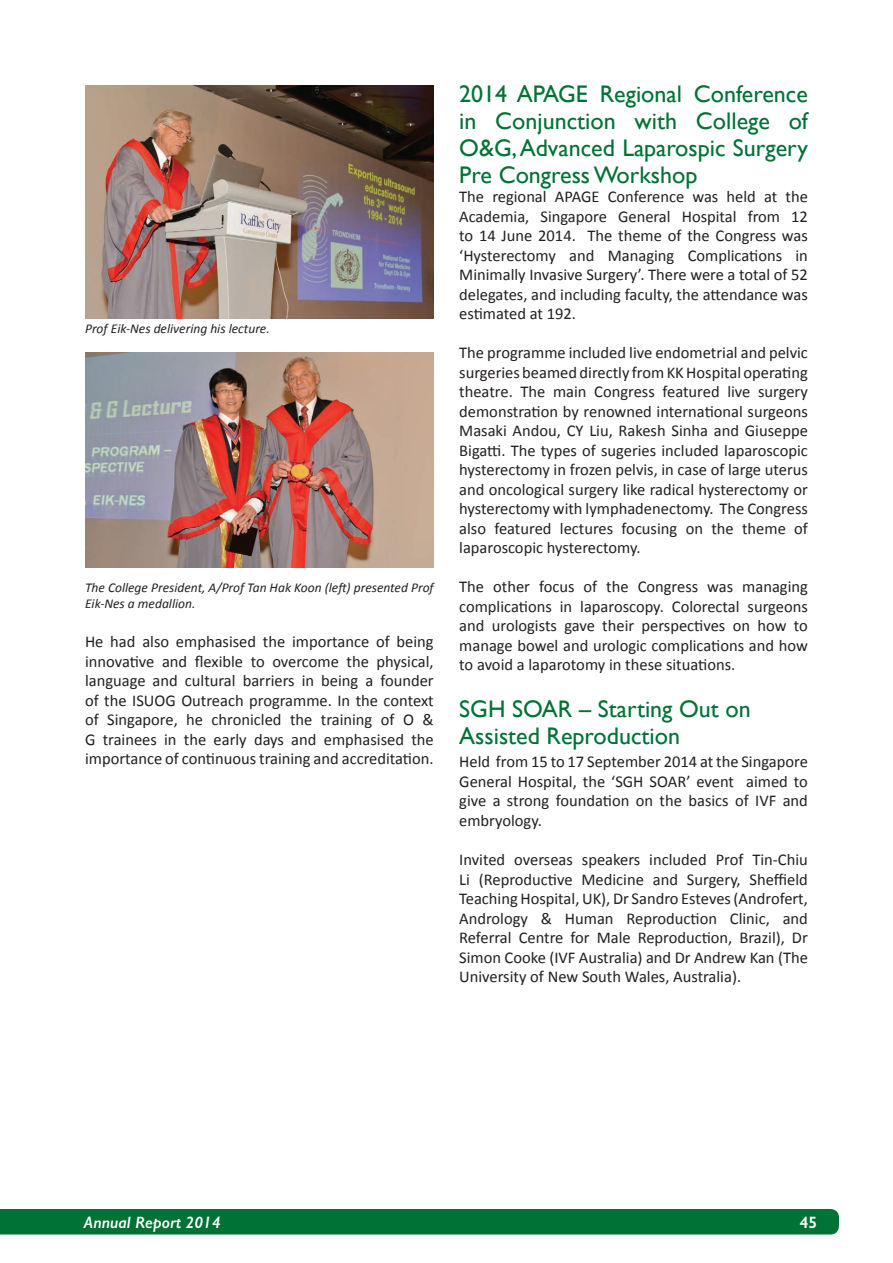
<style>
.page{position:relative;width:893px;height:1263px;background:#fff}
.page>*{position:absolute;margin:0;border:0;box-sizing:border-box;transform-origin:0 0}
.t1{font:24px/27px "Gill Sans";color:#007236;text-align:justify}
.t2{font:16.5px/19.5px "Calibri";color:#231f20;text-align:justify}
.t3{font:italic 600 16.5px "Gill Sans";color:#fff}
.t4{font:600 16.5px "Gill Sans";color:#fff}
.t5{font:italic 13.5px/16.2px "Calibri";color:#231f20}
</style>
<div class="page">
<div style="left:0;top:1209px;width:839px;height:25px;background:#007236"></div>
<img style="left:85px;top:85px;width:349px;height:233px">
<img style="left:85px;top:353px;width:349px;height:214px">
<p class="t5" style="left:85px;top:320px;width:186px">Prof Eik-Nes delivering his lecture.</p>
<p class="t5" style="left:85px;top:579px;width:350px">The College President, A/Prof Tan Hak Koon (left) presented Prof<br>Eik-Nes a medallion.</p>
<p class="t2" style="left:85px;top:632px;width:350px">He had also emphasised the importance of being innovative and flexible to overcome the physical, language and cultural barriers in being a founder of the ISUOG Outreach programme. In the context of Singapore, he chronicled the training of O &amp; G trainees in the early days and emphasised the importance of continuous training and accreditation.</p>
<h1 class="t1" style="left:459px;top:80px;width:350px">2014 APAGE Regional Conference in Conjunction with College of O&amp;G, Advanced Laparospic Surgery Pre Congress Workshop</h1>
<p class="t2" style="left:459px;top:187px;width:350px">The regional APAGE Conference was held at the Academia, Singapore General Hospital from 12 to 14 June 2014. The theme of the Congress was ‘Hysterectomy and Managing Complications in Minimally Invasive Surgery’. There were a total of 52 delegates, and including faculty, the attendance was estimated at 192.</p>
<p class="t2" style="left:459px;top:343px;width:350px">The programme included live endometrial and pelvic surgeries beamed directly from KK Hospital operating theatre. The main Congress featured live surgery demonstration by renowned international surgeons Masaki Andou, CY Liu, Rakesh Sinha and Giuseppe Bigatti. The types of sugeries included laparoscopic hysterectomy in frozen pelvis, in case of large uterus and oncological surgery like radical hysterectomy or hysterectomy with lymphadenectomy. The Congress also featured lectures focusing on the theme of laparoscopic hysterectomy.</p>
<p class="t2" style="left:459px;top:577px;width:350px">The other focus of the Congress was managing complications in laparoscopy. Colorectal surgeons and urologists gave their perspectives on how to manage bowel and urologic complications and how to avoid a laparotomy in these situations.</p>
<h1 class="t1" style="left:459px;top:695px;width:293px">SGH SOAR – Starting Out on<br>Assisted Reproduction</h1>
<p class="t2" style="left:459px;top:752px;width:350px">Held from 15 to 17 September 2014 at the Singapore General Hospital, the ‘SGH SOAR’ event aimed to give a strong foundation on the basics of IVF and embryology.</p>
<p class="t2" style="left:459px;top:850px;width:350px">Invited overseas speakers included Prof Tin-Chiu Li (Reproductive Medicine and Surgery, Sheffield Teaching Hospital, UK), Dr Sandro Esteves (Androfert, Andrology &amp; Human Reproduction Clinic, and Referral Centre for Male Reproduction, Brazil), Dr Simon Cooke (IVF Australia) and Dr Andrew Kan (The University of New South Wales, Australia).</p>
<p class="t3" style="left:84px;top:1212px;width:138px">Annual Report 2014</p>
<p class="t4" style="left:800px;top:1212px;width:19px">45</p>
</div>
